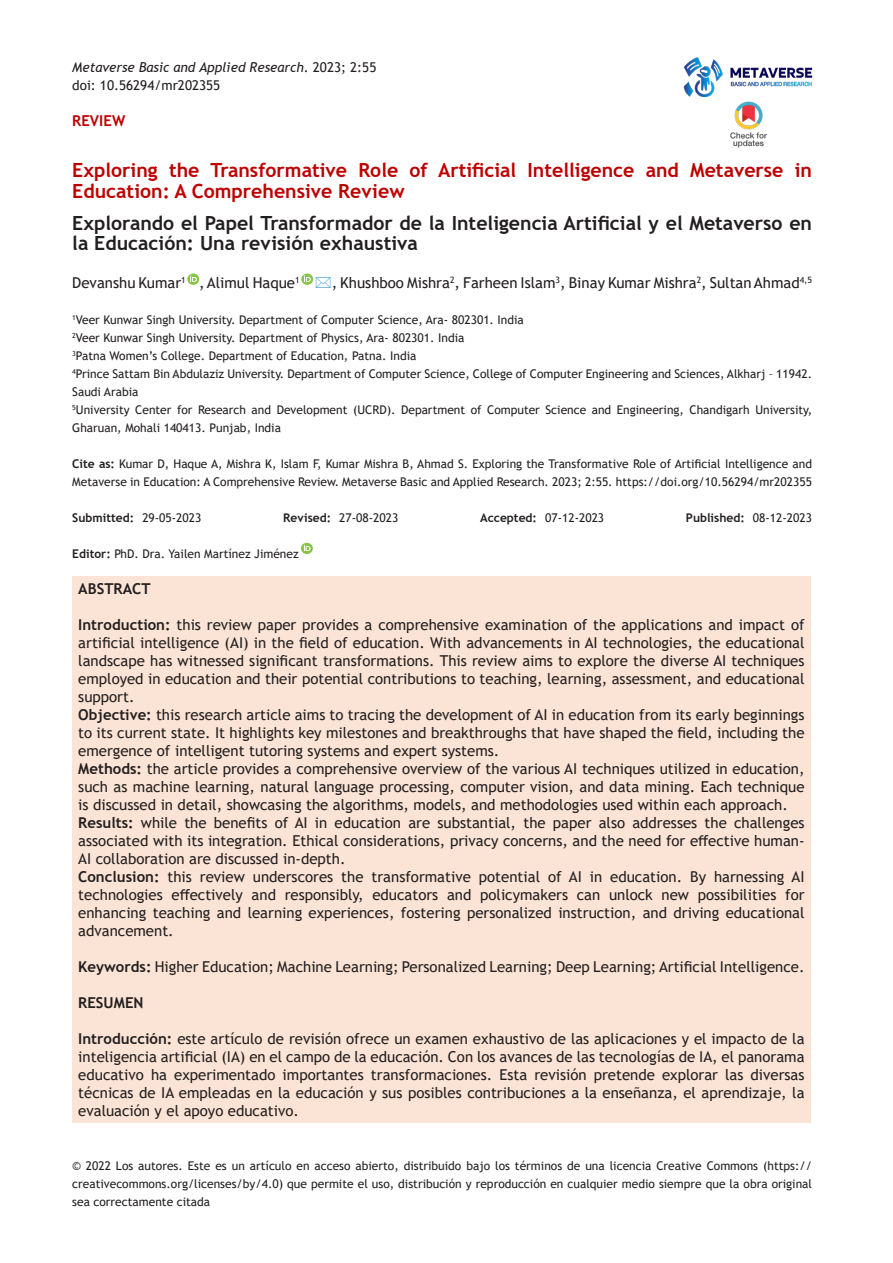
<style>
.page{position:relative;width:893px;height:1263px;background:#fff}
.page>*{position:absolute;margin:0;border:0;box-sizing:border-box;transform-origin:0 0}
.t1{font:700 19.5px/19.5px "Trebuchet MS";color:#231f20}
.t2{font:700 19.5px/21px "Trebuchet MS";color:#be0000}
.t3{font:15px/18px "Trebuchet MS";color:#231f20;text-align:justify}
.t4{font:700 15px "Trebuchet MS";color:#231f20}
.t5{font:700 15px "Trebuchet MS";color:#be0000}
.t6{font:italic 13.5px "Trebuchet MS";color:#231f20}
.t7{font:13.5px "Trebuchet MS";color:#231f20}
.address{font:12px/18px "Trebuchet MS";color:#231f20}
.t8{font:700 12px "Trebuchet MS";color:#231f20}
.s1{font-style:normal}
.s2{font-weight:700}
.s3{font-weight:400}
</style>
<div class="page">
<svg style="left:187px;top:274px;width:12px;height:11px"></svg>
<div style="left:72px;top:576px;width:739px;height:546px;background:#fbe4d5"></div>
<svg style="left:301px;top:543px;width:12px;height:11px"></svg>
<img style="left:730px;top:101px;width:38px;height:47px">
<img style="left:683px;top:57px;width:130px;height:40px">
<svg style="left:301px;top:274px;width:13px;height:11px"></svg>
<p class="t6" style="left:72px;top:59px;width:306px">Metaverse Basic and Applied Research<span class="s1">. 2023; 2:55</span></p>
<p class="t7" style="left:72px;top:77px;width:150px">doi: 10.56294/mr202355</p>
<p class="t5" style="left:72px;top:111px;width:54px">REVIEW</p>
<p class="t2" style="left:72px;top:159px;width:741px">Exploring the Transformative Role of Artificial Intelligence and Metaverse in<br>Education: A Comprehensive Review</p>
<p class="t1" style="left:72px;top:214px;width:741px">Explorando el Papel Transformador de la Inteligencia Artificial y el Metaverso en la Educación: Una revisión exhaustiva</p>
<p class="t3" style="left:72px;top:274px;width:229px">Devanshu Kumar<sup>1</sup> , Alimul Haque<sup>1</sup></p>
<p class="t3" style="left:332px;top:274px;width:482px">, Khushboo Mishra<sup>2</sup>, Farheen Islam<sup>3</sup>, Binay Kumar Mishra<sup>2</sup>, Sultan Ahmad<sup>4,5</sup></p>
<p class="address" style="left:72px;top:311px;width:453px"><sup>1</sup>Veer Kunwar Singh University. Department of Computer Science, Ara- 802301. India</p>
<p class="address" style="left:72px;top:329px;width:394px"><sup>2</sup>Veer Kunwar Singh University. Department of Physics, Ara- 802301. India</p>
<p class="address" style="left:72px;top:347px;width:346px"><sup>3</sup>Patna Women’s College. Department of Education, Patna. India</p>
<p class="address" style="left:72px;top:365px;width:741px"><sup>4</sup>Prince Sattam Bin Abdulaziz University. Department of Computer Science, College of Computer Engineering and Sciences, Alkharj – 11942.<br>Saudi Arabia</p>
<p class="address" style="left:72px;top:401px;width:741px"><sup>5</sup>University Center for Research and Development (UCRD). Department of Computer Science and Engineering, Chandigarh University,<br>Gharuan, Mohali 140413. Punjab, India</p>
<p class="address" style="left:72px;top:455px;width:741px"><span class="s2">Cite as:</span> Kumar D, Haque A, Mishra K, Islam F, Kumar Mishra B, Ahmad S. Exploring the Transformative Role of Artificial Intelligence and<br>Metaverse in Education: A Comprehensive Review. Metaverse Basic and Applied Research. 2023; 2:55. https://doi.org/10.56294/mr202355</p>
<p class="t8" style="left:72px;top:510px;width:131px">Submitted: <span class="s3">29-05-2023</span></p>
<p class="address" style="left:283px;top:509px;width:117px"><span class="s2">Revised:</span> 27-08-2023</p>
<p class="address" style="left:480px;top:509px;width:126px"><span class="s2">Accepted:</span> 07-12-2023</p>
<p class="t8" style="left:686px;top:510px;width:128px">Published: <span class="s3">08-12-2023</span></p>
<p class="address" style="left:72px;top:545px;width:228px"><span class="s2">Editor:</span> PhD. Dra. Yailen Martínez Jiménez</p>
<p class="t4" style="left:78px;top:579px;width:74px">ABSTRACT</p>
<p class="t3" style="left:78px;top:616px;width:728px"><span class="s2">Introduction:</span> this review paper provides a comprehensive examination of the applications and impact of artificial intelligence (AI) in the field of education. With advancements in AI technologies, the educational landscape has witnessed significant transformations. This review aims to explore the diverse AI techniques employed in education and their potential contributions to teaching, learning, assessment, and educational support.</p>
<p class="t3" style="left:78px;top:706px;width:728px"><span class="s2">Objective:</span> this research article aims to tracing the development of AI in education from its early beginnings to its current state. It highlights key milestones and breakthroughs that have shaped the field, including the emergence of intelligent tutoring systems and expert systems.</p>
<p class="t3" style="left:78px;top:760px;width:728px"><span class="s2">Methods:</span> the article provides a comprehensive overview of the various AI techniques utilized in education, such as machine learning, natural language processing, computer vision, and data mining. Each technique is discussed in detail, showcasing the algorithms, models, and methodologies used within each approach.</p>
<p class="t3" style="left:78px;top:814px;width:728px"><span class="s2">Results:</span> while the benefits of AI in education are substantial, the paper also addresses the challenges associated with its integration. Ethical considerations, privacy concerns, and the need for effective human-AI collaboration are discussed in-depth.</p>
<p class="t3" style="left:78px;top:868px;width:728px"><span class="s2">Conclusion:</span> this review underscores the transformative potential of AI in education. By harnessing AI technologies effectively and responsibly, educators and policymakers can unlock new possibilities for enhancing teaching and learning experiences, fostering personalized instruction, and driving educational advancement.</p>
<p class="t3" style="left:78px;top:958px;width:728px"><span class="s2">Keywords:</span> Higher Education; Machine Learning; Personalized Learning; Deep Learning; Artificial Intelligence.</p>
<p class="t4" style="left:78px;top:993px;width:67px">RESUMEN</p>
<p class="t3" style="left:78px;top:1030px;width:728px"><span class="s2">Introducción:</span> este artículo de revisión ofrece un examen exhaustivo de las aplicaciones y el impacto de la inteligencia artificial (IA) en el campo de la educación. Con los avances de las tecnologías de IA, el panorama educativo ha experimentado importantes transformaciones. Esta revisión pretende explorar las diversas técnicas de IA empleadas en la educación y sus posibles contribuciones a la enseñanza, el aprendizaje, la evaluación y el apoyo educativo.</p>
<p class="address" style="left:72px;top:1157px;width:741px;text-align:justify">© 2022 Los autores. Este es un artículo en acceso abierto, distribuido bajo los términos de una licencia Creative Commons (https:// creativecommons.org/licenses/by/4.0) que permite el uso, distribución y reproducción en cualquier medio siempre que la obra original sea correctamente citada</p>
</div>
